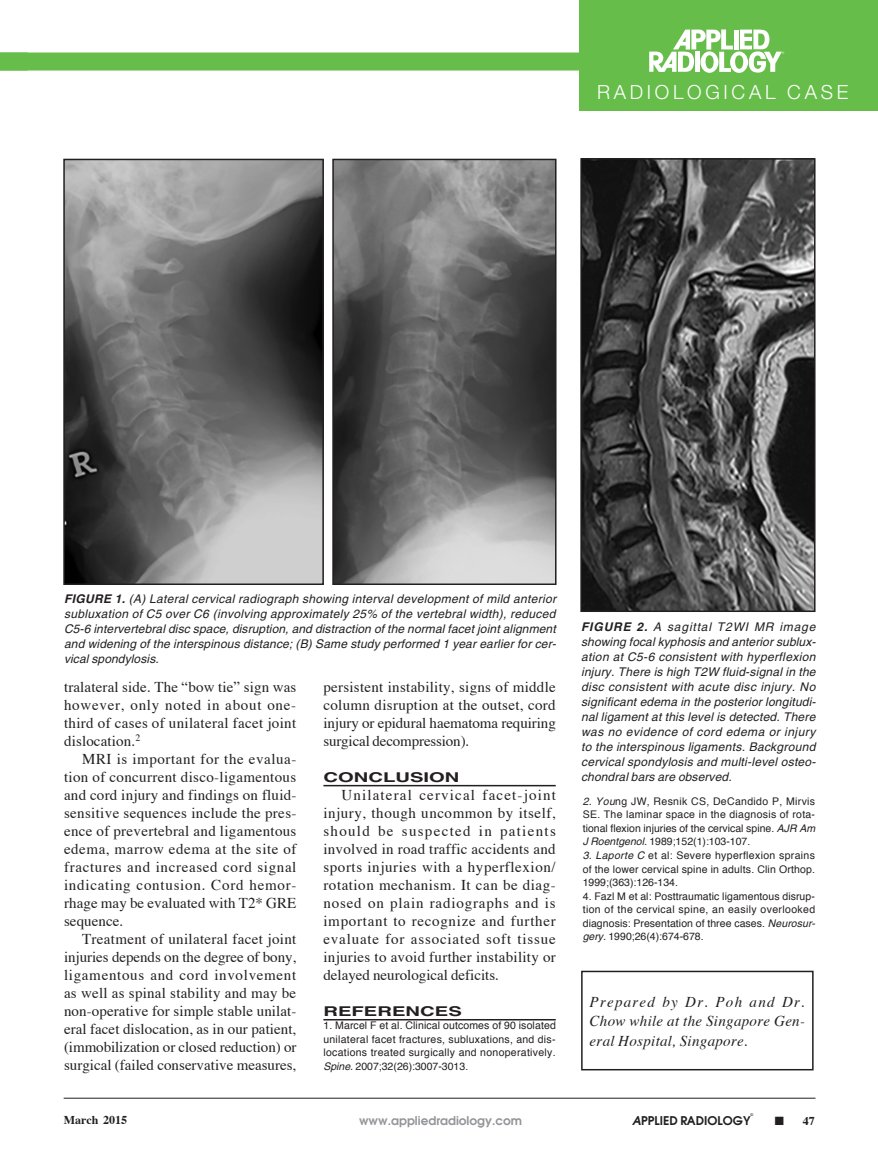
<style>
.page{position:relative;width:878px;height:1175px;background:#fff}
.page>*{position:absolute;margin:0;border:0;box-sizing:border-box;transform-origin:0 0}
.t1{font:300 19.5px "Helvetica Neue LT Std";letter-spacing:.19em;color:#fff}
.RC_Body_Copy{font:15px/18px "Times";color:#231f20;text-align:justify}
.RC_Prepared_by{font:italic 15px/19.5px "Times";letter-spacing:.02em;color:#231f20;text-align:justify}
.RC_subhead{font:700 13.5px "Helvetica";color:#231f20;scale:1.5 1}
.RC_References_subhea{font:700 13.5px "Helvetica";color:#231f20;scale:1.5 1}
.RC_fig_caption{font:italic 12px/15px "Helvetica";letter-spacing:.015em;color:#231f20;text-align:justify}
.t2{font:600 12px "Avant Garde";color:#939598}
.t3{font:600 12px "Avant Garde";color:#231f20}
.t4{font:700 12px "Times";color:#231f20}
.RC_References_text{font:10.5px/13.5px "Helvetica";letter-spacing:.005em;color:#231f20;text-align:justify}
.t5{font:600 3.75px "Avant Garde";color:#231f20}
.s1{font-weight:700}
.s2{font-style:italic}
</style>
<div class="page">
<hr style="left:64px;top:1097px;width:751px;height:1px;background:#231f20">
<div style="left:0;top:53px;width:605px;height:18px;background:#67bd4a"></div>
<div style="left:578px;top:0;width:300px;height:111px;background:#67bd4a"></div>
<svg style="left:649px;top:29px;width:135px;height:44px"></svg>
<hr style="left:323px;top:785px;width:232px;height:1px;background:#231f20">
<hr style="left:323px;top:1019px;width:232px;height:1px;background:#231f20">
<div style="left:581px;top:970px;width:232px;height:100px;border:2px solid #231f20"></div>
<img style="left:66px;top:162px;width:255px;height:420px">
<div style="left:63px;top:159px;width:261px;height:426px;border:2px solid #231f20"></div>
<img style="left:335px;top:162px;width:218px;height:420px">
<div style="left:332px;top:159px;width:224px;height:426px;border:2px solid #231f20"></div>
<img style="left:583px;top:161px;width:229px;height:448px">
<div style="left:580px;top:158px;width:235px;height:454px;border:2px solid #231f20"></div>
<h1 class="t1" style="left:597px;top:81px;width:253px">RADIOLOGICAL CASE</h1>
<p class="RC_fig_caption" style="left:64px;top:591px;width:493px"><span class="s1">FIGURE 1.</span> (A) Lateral cervical radiograph showing interval development of mild anterior subluxation of C5 over C6 (involving approximately 25% of the vertebral width), reduced C5-6 intervertebral disc space, disruption, and distraction of the normal facet joint alignment and widening of the interspinous distance; (B) Same study performed 1 year earlier for cer&shy;vical spondylosis.</p>
<p class="RC_Body_Copy" style="left:64px;top:676px;width:234px">tralateral side. The “bow tie” sign was however, only noted in about one&shy;third of cases of unilateral facet joint dislocation.<sup>2</sup></p>
<p class="RC_Body_Copy" style="left:64px;top:748px;width:234px;text-indent:18px">MRI is important for the evalua&shy;tion of concurrent disco-ligamentous and cord injury and findings on fluid&shy;sensitive sequences include the pres&shy;ence of prevertebral and ligamentous edema, marrow edema at the site of fractures and increased cord signal indicating contusion. Cord hemor&shy;rhage may be evaluated with T2* GRE sequence.</p>
<p class="RC_Body_Copy" style="left:64px;top:928px;width:234px;text-indent:18px">Treatment of unilateral facet joint injuries depends on the degree of bony, ligamentous and cord involvement as well as spinal stability and may be non-operative for simple stable unilat&shy;eral facet dislocation, as in our patient, (immobilization or closed reduction) or surgical (failed conservative measures,</p>
<p class="RC_Body_Copy" style="left:323px;top:676px;width:234px">persistent instability, signs of middle column disruption at the outset, cord injury or epidural haematoma requiring surgical decompression).</p>
<p class="RC_subhead" style="left:323px;top:768px;width:92px">CONCLUSION</p>
<p class="RC_Body_Copy" style="left:323px;top:784px;width:234px;text-indent:18px">Unilateral cervical facet-joint injury, though uncommon by itself, should be suspected in patients involved in road traffic accidents and sports injuries with a hyperflexion/ rotation mechanism. It can be diag&shy;nosed on plain radiographs and is important to recognize and further evaluate for associated soft tissue injuries to avoid further instability or delayed neurological deficits.</p>
<p class="RC_References_subhea" style="left:323px;top:1002px;width:94px">REFERENCES</p>
<p class="RC_References_text" style="left:323px;top:1019px;width:234px">1. Marcel F et al. Clinical outcomes of 90 isolated unilateral facet fractures, subluxations, and dis&shy;locations treated surgically and nonoperatively.<br><span class="s2">Spine.</span> 2007;32(26):3007-3013.</p>
<p class="RC_fig_caption" style="left:581px;top:619px;width:236px"><span class="s1">FIGURE 2.</span> A sagittal T2WI MR image showing focal kyphosis and anterior sublux&shy;ation at C5-6 consistent with hyperflexion injury. There is high T2W fluid-signal in the disc consistent with acute disc injury. No significant edema in the posterior longitudi&shy;nal ligament at this level is detected. There was no evidence of cord edema or injury to the interspinous ligaments. Background cervical spondylosis and multi-level osteo&shy;chondral bars are observed.</p>
<p class="RC_References_text" style="left:582px;top:795px;width:234px"><span class="s2">2. You</span>ng JW, Resnik CS, DeCandido P, Mirvis SE. The laminar space in the diagnosis of rota&shy;tional flexion injuries of the cervical spine. <span class="s2">AJR Am J Roentgenol.</span> 1989;152(1):103-107.</p>
<p class="RC_References_text" style="left:582px;top:849px;width:234px"><span class="s2">3. Laporte C</span> et al: Severe hyperflexion sprains of the lower cervical spine in adults. Clin Orthop.<br>1999;(363):126-134.</p>
<p class="RC_References_text" style="left:582px;top:889px;width:234px">4. Fazl M et al: Posttraumatic ligamentous disrup&shy;tion of the cervical spine, an easily overlooked diagnosis: Presentation of three cases. <span class="s2">Neurosur&shy;gery.</span> 1990;26(4):674-678.</p>
<p class="RC_Prepared_by" style="left:589px;top:990px;width:217px">Prepared by Dr. Poh and Dr.<br>Chow while at the Singapore Gen&shy;eral Hospital, Singapore.</p>
<p class="t5" style="left:750px;top:1112px;width:4px">©</p>
<p class="t2" style="left:359px;top:1112px;width:164px">www.appliedradiology.com</p>
<p class="t3" style="left:632px;top:1112px;width:120px"><span class="s2">A</span>PPLIED RADIOLOGY</p>
<p class="t4" style="left:64px;top:1108px;width:65px">March 2015</p>
<p class="t4" style="left:774px;top:1109px;width:41px">■ 47</p>
</div>
